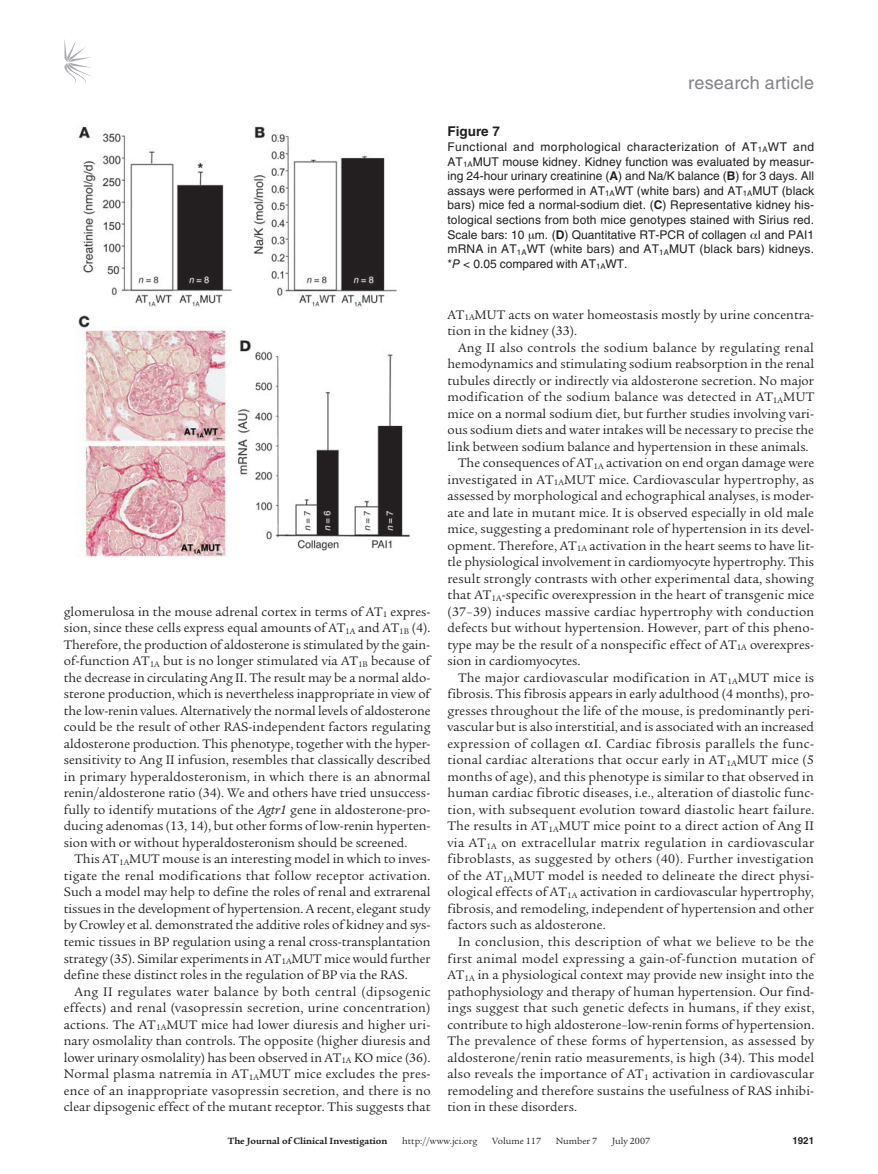
<style>
.page{position:relative;width:878px;height:1174px;background:#fff}
.page>*{position:absolute;margin:0;border:0;box-sizing:border-box;transform-origin:0 0}
.t1{font:18px "Helvetica LT Std";letter-spacing:.01em;color:#808285}
.t2{font:13.5px/16.5px "Legacy Serif Std";letter-spacing:.01em;color:#231f20;text-align:justify}
.t3{font:13.5px "Legacy Serif Std";letter-spacing:.03em;color:#231f20}
.t4{font:700 13.5px "Helvetica LT Std";color:#231f20}
.t5{font:12px/14.7px "Helvetica LT Std";letter-spacing:.015em;color:#231f20;text-align:justify}
.t6{font:9.75px "Legacy Serif Std";color:#231f20}
.t7{font:700 9.75px "Legacy Serif Std";color:#231f20}
.t8{font:700 9.75px "Helvetica LT Std";color:#231f20}
.s1{font-weight:700}
.s2{font-style:italic}
</style>
<div class="page">
<svg style="left:64px;top:39px;width:27px;height:46px"></svg>
<img style="left:78px;top:126px;width:332px;height:431px">
<h1 class="t1" style="left:688px;top:72px;width:127px">research article</h1>
<p class="t4" style="left:447px;top:123px;width:54px">Figure 7</p>
<p class="t5" style="left:447px;top:139px;width:368px">Functional and morphological characterization of AT<sub>1A</sub>WT and AT<sub>1A</sub>MUT mouse kidney. Kidney function was evaluated by measur&shy;ing 24-hour urinary creatinine (<span class="s1">A</span>) and Na/K balance (<span class="s1">B</span>) for 3 days. All assays were performed in AT<sub>1A</sub>WT (white bars) and AT<sub>1A</sub>MUT (black bars) mice fed a normal-sodium diet. (<span class="s1">C</span>) Representative kidney his&shy;tological sections from both mice genotypes stained with Sirius red.<br>Scale bars: 10 m. (<span class="s1">D</span>) Quantitative RT-PCR of collagen I and PAI1 mRNA in AT<sub>1A</sub>WT (white bars) and AT<sub>1A</sub>MUT (black bars) kidneys. *<span class="s2">P</span> &lt; 0.05 compared with AT<sub>1A</sub>WT.</p>
<p class="t2" style="left:64px;top:603px;width:368px">glomerulosa in the mouse adrenal cortex in terms of AT<sub>1</sub> expres&shy;sion, since these cells express equal amounts of AT<sub>1A</sub> and AT<sub>1B</sub> (4).<br>Therefore, the production of aldosterone is stimulated by the gain&shy;of-function AT<sub>1A</sub> but is no longer stimulated via AT<sub>1B</sub> because of the decrease in circulating Ang II. The result may be a normal aldo&shy;sterone production, which is nevertheless inappropriate in view of the low-renin values. Alternatively the normal levels of aldosterone could be the result of other RAS-independent factors regulating aldosterone production. This phenotype, together with the hyper&shy;sensitivity to Ang II infusion, resembles that classically described in primary hyperaldosteronism, in which there is an abnormal renin/aldosterone ratio (34). We and others have tried unsuccess&shy;fully to identify mutations of the <span class="s2">Agtr1</span> gene in aldosterone-pro&shy;ducing adenomas (13, 14), but other forms of low-renin hyperten&shy;sion with or without hyperaldosteronism should be screened.</p>
<p class="t2" style="left:64px;top:851px;width:368px;text-indent:11px">This AT<sub>1A</sub>MUT mouse is an interesting model in which to inves&shy;tigate the renal modifications that follow receptor activation.<br>Such a model may help to define the roles of renal and extrarenal tissues in the development of hypertension. A recent, elegant study by Crowley et al. demonstrated the additive roles of kidney and sys&shy;temic tissues in BP regulation using a renal cross-transplantation strategy (35). Similar experiments in AT<sub>1A</sub>MUT mice would further define these distinct roles in the regulation of BP via the RAS.</p>
<p class="t2" style="left:64px;top:983px;width:368px;text-indent:11px">Ang II regulates water balance by both central (dipsogenic effects) and renal (vasopressin secretion, urine concentration) actions. The AT<sub>1A</sub>MUT mice had lower diuresis and higher uri&shy;nary osmolality than controls. The opposite (higher diuresis and lower urinary osmolality) has been observed in AT<sub>1A</sub> KO mice (36).<br>Normal plasma natremia in AT<sub>1A</sub>MUT mice excludes the pres&shy;ence of an inappropriate vasopressin secretion, and there is no clear dipsogenic effect of the mutant receptor. This suggests that</p>
<p class="t2" style="left:447px;top:306px;width:368px">AT<sub>1A</sub>MUT acts on water homeostasis mostly by urine concentra&shy;tion in the kidney (33).</p>
<p class="t2" style="left:458px;top:339px;width:357px">Ang II also controls the sodium balance by regulating renal</p>
<p class="t2" style="left:447px;top:356px;width:368px">hemodynamics and stimulating sodium reabsorption in the renal</p>
<p class="t2" style="left:447px;top:372px;width:368px">tubules directly or indirectly via aldosterone secretion. No major</p>
<p class="t2" style="left:447px;top:389px;width:368px">modification of the sodium balance was detected in AT<sub>1A</sub>MUT</p>
<p class="t2" style="left:447px;top:405px;width:368px">mice on a normal sodium diet, but further studies involving vari-</p>
<p class="t2" style="left:447px;top:422px;width:368px">ous sodium diets and water intakes will be necessary to precise the</p>
<p class="t2" style="left:447px;top:438px;width:362px">link between sodium balance and hypertension in these animals.</p>
<p class="t2" style="left:458px;top:455px;width:357px">The consequences of AT<sub>1A</sub> activation on end organ damage were</p>
<p class="t2" style="left:447px;top:471px;width:368px">investigated in AT<sub>1A</sub>MUT mice. Cardiovascular hypertrophy, as</p>
<p class="t2" style="left:447px;top:488px;width:368px">assessed by morphological and echographical analyses, is moder-</p>
<p class="t2" style="left:447px;top:504px;width:368px">ate and late in mutant mice. It is observed especially in old male</p>
<p class="t2" style="left:447px;top:521px;width:368px">mice, suggesting a predominant role of hypertension in its devel-</p>
<p class="t2" style="left:447px;top:537px;width:368px">opment. Therefore, AT<sub>1A</sub> activation in the heart seems to have lit-</p>
<p class="t2" style="left:447px;top:554px;width:368px">tle physiological involvement in cardiomyocyte hypertrophy. This</p>
<p class="t2" style="left:447px;top:570px;width:368px">result strongly contrasts with other experimental data, showing</p>
<p class="t2" style="left:447px;top:587px;width:368px">that AT<sub>1A</sub>-specific overexpression in the heart of transgenic mice</p>
<p class="t2" style="left:447px;top:603px;width:368px">(37–39) induces massive cardiac hypertrophy with conduction</p>
<p class="t2" style="left:447px;top:620px;width:368px">defects but without hypertension. However, part of this pheno-</p>
<p class="t2" style="left:447px;top:636px;width:368px">type may be the result of a nonspecific effect of AT<sub>1A</sub> overexpres-</p>
<p class="t2" style="left:447px;top:653px;width:135px">sion in cardiomyocytes.</p>
<p class="t2" style="left:458px;top:669px;width:357px">The major cardiovascular modification in AT<sub>1A</sub>MUT mice is</p>
<p class="t2" style="left:447px;top:686px;width:368px">fibrosis. This fibrosis appears in early adulthood (4 months), pro-</p>
<p class="t2" style="left:447px;top:702px;width:368px">gresses throughout the life of the mouse, is predominantly peri-</p>
<p class="t2" style="left:447px;top:719px;width:368px">vascular but is also interstitial, and is associated with an increased</p>
<p class="t2" style="left:447px;top:735px;width:368px">expression of collagen I. Cardiac fibrosis parallels the func-</p>
<p class="t2" style="left:447px;top:752px;width:368px">tional cardiac alterations that occur early in AT<sub>1A</sub>MUT mice (5</p>
<p class="t2" style="left:447px;top:768px;width:368px">months of age), and this phenotype is similar to that observed in</p>
<p class="t2" style="left:447px;top:785px;width:368px">human cardiac fibrotic diseases, i.e., alteration of diastolic func-</p>
<p class="t2" style="left:447px;top:801px;width:368px">tion, with subsequent evolution toward diastolic heart failure.</p>
<p class="t2" style="left:447px;top:818px;width:368px">The results in AT<sub>1A</sub>MUT mice point to a direct action of Ang II</p>
<p class="t3" style="left:447px;top:835px;width:368px">via AT<sub>1A</sub> on extracellular matrix regulation in cardiovascular</p>
<p class="t2" style="left:447px;top:851px;width:368px">fibroblasts, as suggested by others (40). Further investigation</p>
<p class="t2" style="left:447px;top:867px;width:368px">of the AT<sub>1A</sub>MUT model is needed to delineate the direct physi-</p>
<p class="t2" style="left:447px;top:884px;width:368px">ological effects of AT<sub>1A</sub> activation in cardiovascular hypertrophy,</p>
<p class="t2" style="left:447px;top:900px;width:368px">fibrosis, and remodeling, independent of hypertension and other</p>
<p class="t2" style="left:447px;top:917px;width:160px">factors such as aldosterone.</p>
<p class="t2" style="left:458px;top:933px;width:357px">In conclusion, this description of what we believe to be the</p>
<p class="t2" style="left:447px;top:950px;width:368px">first animal model expressing a gain-of-function mutation of</p>
<p class="t2" style="left:447px;top:966px;width:368px">AT<sub>1A</sub> in a physiological context may provide new insight into the</p>
<p class="t2" style="left:447px;top:983px;width:368px">pathophysiology and therapy of human hypertension. Our find-</p>
<p class="t2" style="left:447px;top:999px;width:368px">ings suggest that such genetic defects in humans, if they exist,</p>
<p class="t2" style="left:447px;top:1016px;width:368px">contribute to high aldosterone–low-renin forms of hypertension.</p>
<p class="t2" style="left:447px;top:1032px;width:368px">The prevalence of these forms of hypertension, as assessed by</p>
<p class="t2" style="left:447px;top:1049px;width:368px">aldosterone/renin ratio measurements, is high (34). This model</p>
<p class="t2" style="left:447px;top:1065px;width:368px">also reveals the importance of AT<sub>1</sub> activation in cardiovascular</p>
<p class="t2" style="left:447px;top:1082px;width:368px">remodeling and therefore sustains the usefulness of RAS inhibi-</p>
<p class="t2" style="left:447px;top:1098px;width:131px">tion in these disorders.</p>
<p class="t7" style="left:228px;top:1135px;width:161px">The Journal of Clinical Investigation</p>
<p class="t6" style="left:402px;top:1135px;width:77px">http://www.jci.org</p>
<p class="t6" style="left:492px;top:1135px;width:50px">Volume 117</p>
<p class="t6" style="left:555px;top:1135px;width:43px">Number 7</p>
<p class="t6" style="left:612px;top:1135px;width:40px">July 2007</p>
<p class="t8" style="left:792px;top:1134px;width:23px">1921</p>
</div>
